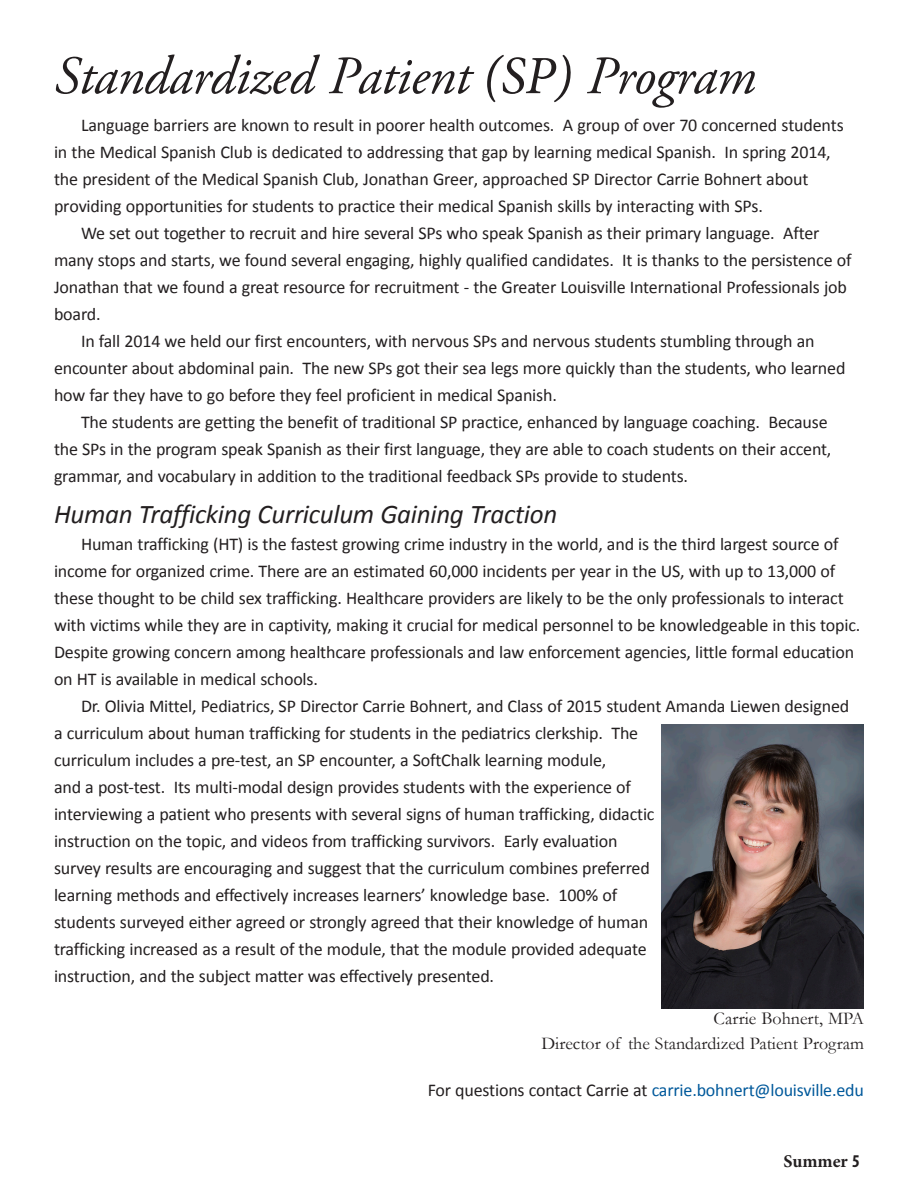
<style>
.page{position:relative;width:918px;height:1188px;background:#fff}
.page>*{position:absolute;margin:0;border:0;box-sizing:border-box;transform-origin:0 0}
.t1{font:italic 54px "Adobe Garamond Pro";letter-spacing:-.01em;color:#231f20}
.t2{font:italic 27px "Calibri";letter-spacing:-.01em;color:#231f20}
.t3{font:18px/27px "Calibri";letter-spacing:-.01em;color:#231f20}
.t4{font:18px "Calibri";letter-spacing:-.01em;color:#00599b}
.t5{font:18px/24.8px "Garamond";color:#231f20;text-align:right}
.t6{font:700 18px "Minion Pro";color:#231f20}
.s1{font-family:"Minion Pro"}
.s2{color:#231f20}
.s3{font-family:"Myriad Pro";font-stretch:condensed}
</style>
<div class="page">
<img style="left:662px;top:725px;width:202px;height:283px">
<h1 class="t1" style="left:54px;top:44px;width:703px">Standardized Patient <span class="s1">(SP)</span> Program</h1>
<p class="t3" style="left:54px;top:112px;width:791px;text-indent:27px">Language barriers are known to result in poorer health outcomes. A group of over 70 concerned students in the Medical Spanish Club is dedicated to addressing that gap by learning medical Spanish. In spring 2014, the president of the Medical Spanish Club, Jonathan Greer, approached SP Director Carrie Bohnert about providing opportunities for students to practice their medical Spanish skills by interacting with SPs.</p>
<p class="t3" style="left:81px;top:220px;width:740px">We set out together to recruit and hire several SPs who speak Spanish as their primary language. After</p>
<p class="t3" style="left:54px;top:247px;width:799px">many stops and starts, we found several engaging, highly qualified candidates. It is thanks to the persistence of</p>
<p class="t3" style="left:54px;top:274px;width:794px">Jonathan that we found a great resource for recruitment - the Greater Louisville International Professionals job</p>
<p class="t3" style="left:54px;top:301px;width:48px">board.</p>
<p class="t3" style="left:81px;top:328px;width:735px">In fall 2014 we held our first encounters, with nervous SPs and nervous students stumbling through an</p>
<p class="t3" style="left:54px;top:355px;width:793px">encounter about abdominal pain. The new SPs got their sea legs more quickly than the students, who learned</p>
<p class="t3" style="left:54px;top:382px;width:504px">how far they have to go before they feel proficient in medical Spanish.</p>
<p class="t3" style="left:81px;top:409px;width:748px">The students are getting the benefit of traditional SP practice, enhanced by language coaching. Because</p>
<p class="t3" style="left:54px;top:436px;width:779px">the SPs in the program speak Spanish as their first language, they are able to coach students on their accent,</p>
<p class="t3" style="left:54px;top:463px;width:636px">grammar, and vocabulary in addition to the traditional feedback SPs provide to students.</p>
<h2 class="t2" style="left:54px;top:495px;width:505px">Human Trafficking Curriculum Gaining Traction</h2>
<p class="t3" style="left:54px;top:530px;width:808px;text-indent:27px">Human trafficking (HT) is the fastest growing crime industry in the world, and is the third largest source of income for organized crime. There are an estimated 60,000 incidents per year in the US, with up to 13,000 of these thought to be child sex trafficking. Healthcare providers are likely to be the only professionals to interact with victims while they are in captivity, making it crucial for medical personnel to be knowledgeable in this topic.<br>Despite growing concern among healthcare professionals and law enforcement agencies, little formal education on HT is available in medical schools.</p>
<p class="t3" style="left:54px;top:692px;width:797px;text-indent:27px">Dr. Olivia Mittel, Pediatrics, SP Director Carrie Bohnert, and Class of 2015 student Amanda Liewen designed a curriculum about human trafficking for students in the pediatrics clerkship. The<br>curriculum includes a pre-test, an SP encounter, a SoftChalk learning module,<br>and a post-test. Its multi-modal design provides students with the experience of<br>interviewing a patient who presents with several signs of human trafficking, didactic<br>instruction on the topic, and videos from trafficking survivors. Early evaluation<br>survey results are encouraging and suggest that the curriculum combines preferred<br>learning methods and effectively increases learners’ knowledge base. 100% of<br>students surveyed either agreed or strongly agreed that their knowledge of human<br>trafficking increased as a result of the module, that the module provided adequate<br>instruction, and the subject matter was effectively presented.</p>
<p class="t5" style="left:541px;top:1006px;width:324px">Carrie Bohnert, MPA<br>Director of the Standardized Patient Program</p>
<p class="t4" style="left:428px;top:1078px;width:438px"><span class="s2">For questions contact Carrie at</span> carrie.bohnert@louisville.edu</p>
<p class="t6" style="left:783px;top:1149px;width:78px">Summer <span class="s3">5</span></p>
</div>
